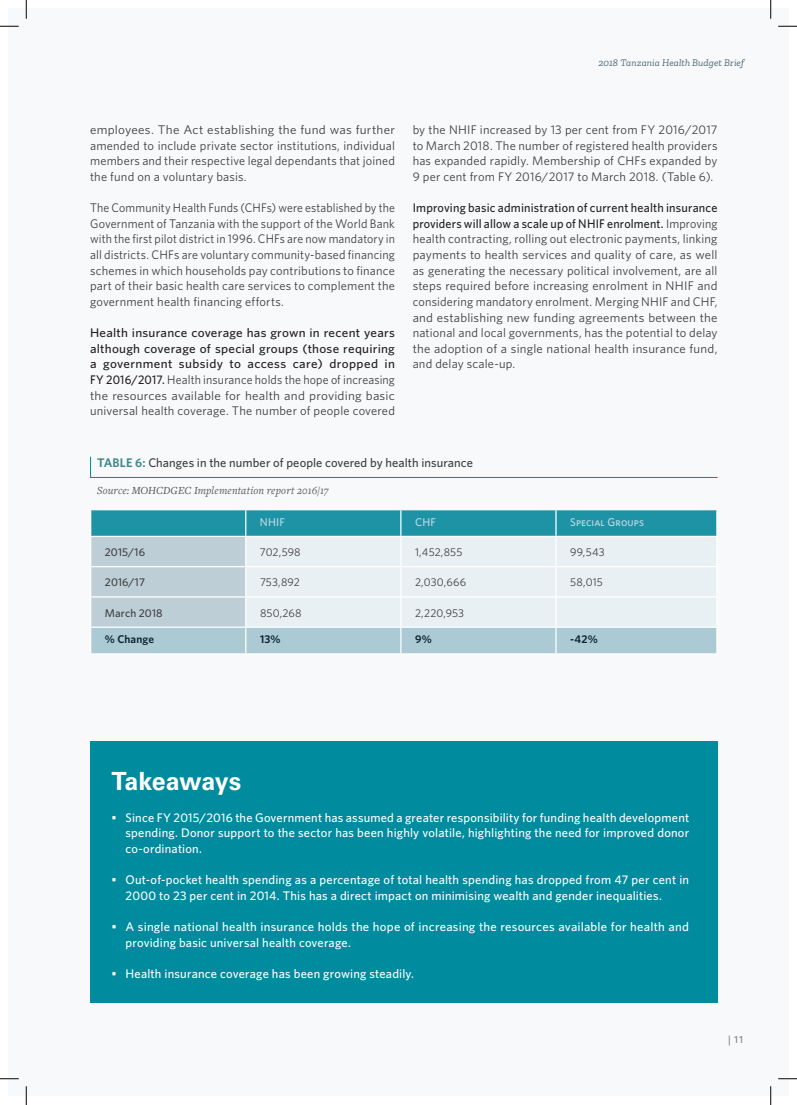
<style>
.page{position:relative;width:797px;height:1105px;background:#fff}
.page>*{position:absolute;margin:0;border:0;box-sizing:border-box;transform-origin:0 0}
.t1{font:700 25px "Univers LT Std";letter-spacing:-.01em;color:#fff}
.t2{font:500 12.5px/15.6px "Whitney HTF";letter-spacing:.015em;color:#fff}
.t3{font:12.5px/15.6px "Whitney HTF";letter-spacing:.015em;color:#3e3e3f;text-align:justify;scale:.96 1}
.t4{font:12.5px/15.6px "Whitney HTF";letter-spacing:.015em;color:#3e3e3f;text-align:justify;scale:.95 1}
.t5{font:500 12.5px/15.6px "Whitney HTF";letter-spacing:.025em;color:#231f20;text-align:justify;scale:1.05 1}
.t6{font:12.5px/15.6px "Whitney HTF";letter-spacing:.015em;color:#3e3e3f;text-align:justify}
.t7{font:12.5px/15.6px "Whitney HTF";letter-spacing:.015em;color:#3e3e3f;text-align:justify;scale:1.05 1}
.t8{font:500 12.5px "Whitney HTF";letter-spacing:.005em;color:#3e3e3f}
.t9{font:11.25px "Whitney HTF";letter-spacing:.01em;color:#3e3e3f}
.t10{font:italic 11.25px "Freight Text Pro";letter-spacing:.005em;color:#57585a}
.t11{font:500 11.25px "Whitney HTF";letter-spacing:.01em;color:#3e3e3f}
.t12{font:11.25px "Whitney HTF Medium SC";letter-spacing:.01em;color:#bfd8e2}
.t13{font:600 11.25px "Whitney HTF";letter-spacing:.01em;color:#0b222e}
.t14{font:italic 10px "Zilla Slab";letter-spacing:.01em;color:#4e6874}
.t15{font:10px "Univers LT Std";color:#808285}
.s1{font-weight:400;color:#3e3e3f}
.s2{font-weight:500;color:#231f20}
.s3{font-weight:600;color:#3d8788}
</style>
<div class="page">
<div style="left:9px;top:9px;width:779px;height:1087px;background:#f7f9fa"></div>
<div style="left:90px;top:742px;width:627px;height:261px;background:#008b9e"></div>
<svg style="left:90px;top:456px;width:628px;height:22px"></svg>
<hr style="left:90px;top:509px;width:156px;height:1px;background:#fff">
<hr style="left:246px;top:509px;width:155px;height:1px;background:#fff">
<hr style="left:401px;top:509px;width:155px;height:1px;background:#fff">
<hr style="left:556px;top:509px;width:161px;height:1px;background:#fff">
<svg style="left:90px;top:510px;width:627px;height:144px"></svg>
<hr style="left:90px;top:626px;width:156px;height:2px;background:#fff">
<svg style="left:0;top:25px;width:19px;height:2px"></svg>
<svg style="left:778px;top:25px;width:19px;height:2px"></svg>
<svg style="left:0;top:1078px;width:19px;height:1px"></svg>
<svg style="left:778px;top:1078px;width:19px;height:1px"></svg>
<svg style="left:25px;top:0;width:2px;height:19px"></svg>
<svg style="left:25px;top:1086px;width:2px;height:19px"></svg>
<svg style="left:770px;top:0;width:1px;height:19px"></svg>
<svg style="left:770px;top:1086px;width:1px;height:19px"></svg>
<p class="t14" style="left:598px;top:58px;width:147px">2018 Tanzania Health Budget Brief</p>
<p class="t7" style="left:90px;top:122px;width:292px">employees. The Act establishing the fund was further amended to include private sector institutions, individual members and their respective legal dependants that joined the fund on a voluntary basis.</p>
<p class="t4" style="left:90px;top:200px;width:322px">The Community Health Funds (CHFs) were established by the Government of Tanzania with the support of the World Bank with the first pilot district in 1996. CHFs are now mandatory in all districts. CHFs are voluntary community-based financing schemes in which households pay contributions to finance part of their basic health care services to complement the government health financing efforts.</p>
<p class="t5" style="left:90px;top:325px;width:292px">Health insurance coverage has grown in recent years although coverage of special groups (those requiring a government subsidy to access care) dropped in FY 2016/2017. <span class="s1">Health insurance holds the hope of increasing the resources available for health and providing basic universal health coverage. The number of people covered</span></p>
<p class="t6" style="left:412px;top:122px;width:306px">by the NHIF increased by 13 per cent from FY 2016/2017 to March 2018. The number of registered health providers has expanded rapidly. Membership of CHFs expanded by 9 per cent from FY 2016/2017 to March 2018. (Table 6).</p>
<p class="t3" style="left:412px;top:200px;width:319px"><span class="s2">Improving basic administration of current health insurance providers will allow a scale up of NHIF enrolment.</span> Improving health contracting, rolling out electronic payments, linking payments to health services and quality of care, as well as generating the necessary political involvement, are all steps required before increasing enrolment in NHIF and considering mandatory enrolment. Merging NHIF and CHF, and establishing new funding agreements between the national and local governments, has the potential to delay the adoption of a single national health insurance fund, and delay scale-up.</p>
<p class="t8" style="left:97px;top:455px;width:377px"><span class="s3">TABLE 6:</span> Changes in the number of people covered by health insurance</p>
<p class="t10" style="left:97px;top:483px;width:233px">Source: MOHCDGEC Implementation report 2016/17</p>
<p class="t12" style="left:260px;top:515px;width:26px">NHIF</p>
<p class="t12" style="left:415px;top:515px;width:22px">CHF</p>
<p class="t12" style="left:570px;top:515px;width:75px">Special Groups</p>
<p class="t11" style="left:105px;top:545px;width:42px">2015/16</p>
<p class="t9" style="left:260px;top:545px;width:42px">702,598</p>
<p class="t9" style="left:415px;top:545px;width:49px">1,452,855</p>
<p class="t9" style="left:570px;top:545px;width:36px">99,543</p>
<p class="t11" style="left:105px;top:576px;width:42px">2016/17</p>
<p class="t9" style="left:260px;top:576px;width:41px">753,892</p>
<p class="t9" style="left:415px;top:576px;width:52px">2,030,666</p>
<p class="t9" style="left:570px;top:576px;width:34px">58,015</p>
<p class="t11" style="left:105px;top:606px;width:59px">March 2018</p>
<p class="t9" style="left:260px;top:606px;width:43px">850,268</p>
<p class="t9" style="left:415px;top:606px;width:51px">2,220,953</p>
<p class="t13" style="left:105px;top:632px;width:51px">% Change</p>
<p class="t13" style="left:260px;top:632px;width:22px">13%</p>
<p class="t13" style="left:415px;top:632px;width:18px">9%</p>
<p class="t13" style="left:570px;top:632px;width:29px">-42%</p>
<h1 class="t1" style="left:111px;top:767px;width:131px">Takeaways</h1>
<p class="t2" style="left:125px;top:809px;width:565px;text-align:justify;text-indent:-14px">• Since FY 2015/2016 the Government has assumed a greater responsibility for funding health development spending. Donor support to the sector has been highly volatile, highlighting the need for improved donor co-ordination.</p>
<p class="t2" style="left:125px;top:871px;width:565px;text-indent:-14px">• Out-of-pocket health spending as a percentage of total health spending has dropped from 47 per cent in<br>2000 to 23 per cent in 2014. This has a direct impact on minimising wealth and gender inequalities.</p>
<p class="t2" style="left:125px;top:918px;width:565px;text-indent:-14px">• A single national health insurance holds the hope of increasing the resources available for health and providing basic universal health coverage.</p>
<p class="t2" style="left:111px;top:965px;width:304px">• Health insurance coverage has been growing steadily.</p>
<p class="t15" style="left:728px;top:1034px;width:17px">| 11</p>
</div>
